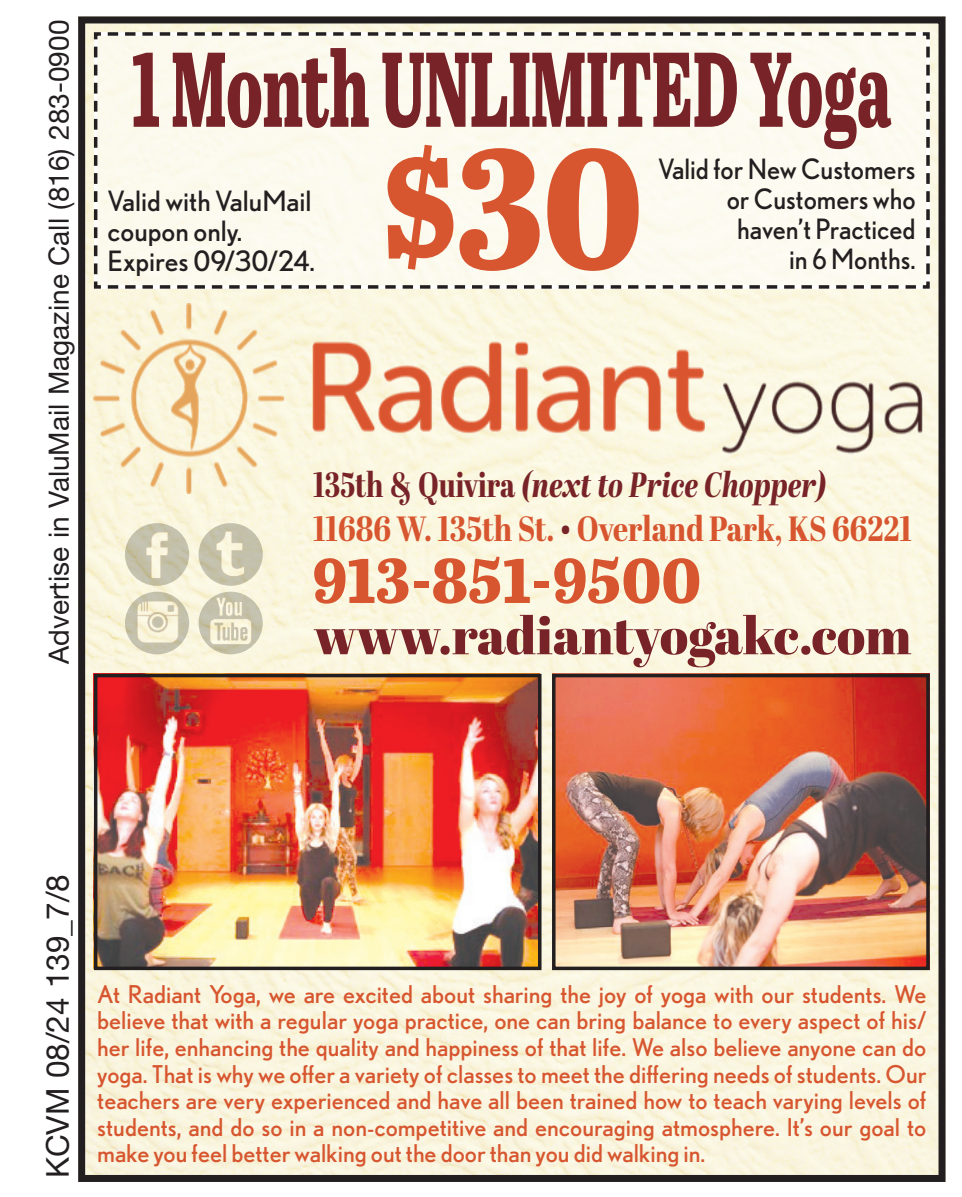
<style>
.page{position:relative;width:962px;height:1197px;background:#fff}
.page>*{position:absolute;margin:0;border:0;box-sizing:border-box;transform-origin:0 0}
.t1{font:170.1px "Abril Titling Eb";color:#d7562f;scale:.94 1}
.t2{font:105.7px "Abril Titling Eb";color:#782327;scale:.6 1}
.t3{font:63px "Abril Titling Eb";letter-spacing:.015em;color:#d7562f}
.t4{font:52.5px "Abril Fatface";letter-spacing:-.005em;color:#782327}
.t5{font:800 35px/44.1px "Abril Display";color:#d7562f;scale:.85 1}
.t6{font:31.5px "Helvetica Neue LT Std";color:#231f20}
.t7{font:28px/30.1px "Nobel";color:#231f20;text-align:right;scale:.95 1}
.t8{font:28px "Helvetica Neue LT Std";color:#231f20}
.t9{font:28px/30.1px "Nobel";color:#231f20}
.t10{font:24.5px/26.6px "Nobel";color:#d7562f;text-align:justify}
.s1{font-size:147px}
.s2{color:#782327}
.s3{font-style:italic;color:#782327}
</style>
<div class="page">
<img style="left:86px;top:24px;width:851px;height:1150px">
<div style="left:78px;top:16px;width:867px;height:1166px;border:7px solid #231f20"></div>
<div style="left:92px;top:30px;width:839px;height:260px;background:#fcfaef"></div>
<img style="left:99px;top:679px;width:437px;height:286px">
<div style="left:94px;top:674px;width:447px;height:296px;border:4px solid #231f20"></div>
<img style="left:557px;top:679px;width:367px;height:286px">
<div style="left:552px;top:674px;width:377px;height:296px;border:4px solid #231f20"></div>
<img style="left:94px;top:303px;width:835px;height:190px">
<p class="t8" style="left:42px;top:664px;width:646px;rotate:-90deg">Advertise in ValuMail Magazine Call (816) 283-0900</p>
<h2 class="t2" style="left:132px;top:11px;width:1267px">1 Month UNLIMITED Yoga</h2>
<h1 class="t1" style="left:381px;top:83px;width:279px"><span class="s1">$</span>30</h1>
<p class="t7" style="left:658px;top:154px;width:272px">Valid for New Customers or Customers who haven’t Practiced<br>in 6 Months.</p>
<p class="t9" style="left:107px;top:185px;width:209px">Valid with ValuMail coupon only.<br>Expires 09/30/24.</p>
<h3 class="t5" style="left:313px;top:465px;width:706px"><span class="s2">135th &amp; Quivira</span> <span class="s3">(next to Price Chopper)<br></span>11686 W. 135th St. <span class="s2">•</span> Overland Park, KS 66221</h3>
<h3 class="t3" style="left:313px;top:534px;width:389px">913-851-9500</h3>
<h3 class="t4" style="left:313px;top:599px;width:599px">www.radiantyogakc.com</h3>
<p class="t6" style="left:39px;top:1178px;width:306px;rotate:-90deg">KCVM 08/24 139_7/8</p>
<p class="t10" style="left:97px;top:980px;width:830px">At Radiant Yoga, we are excited about sharing the joy of yoga with our students. We believe that with a regular yoga practice, one can bring balance to every aspect of his/ her life, enhancing the quality and happiness of that life. We also believe anyone can do yoga. That is why we offer a variety of classes to meet the differing needs of students. Our teachers are very experienced and have all been trained how to teach varying levels of students, and do so in a non-competitive and encouraging atmosphere. It’s our goal to make you feel better walking out the door than you did walking in.</p>
</div>
